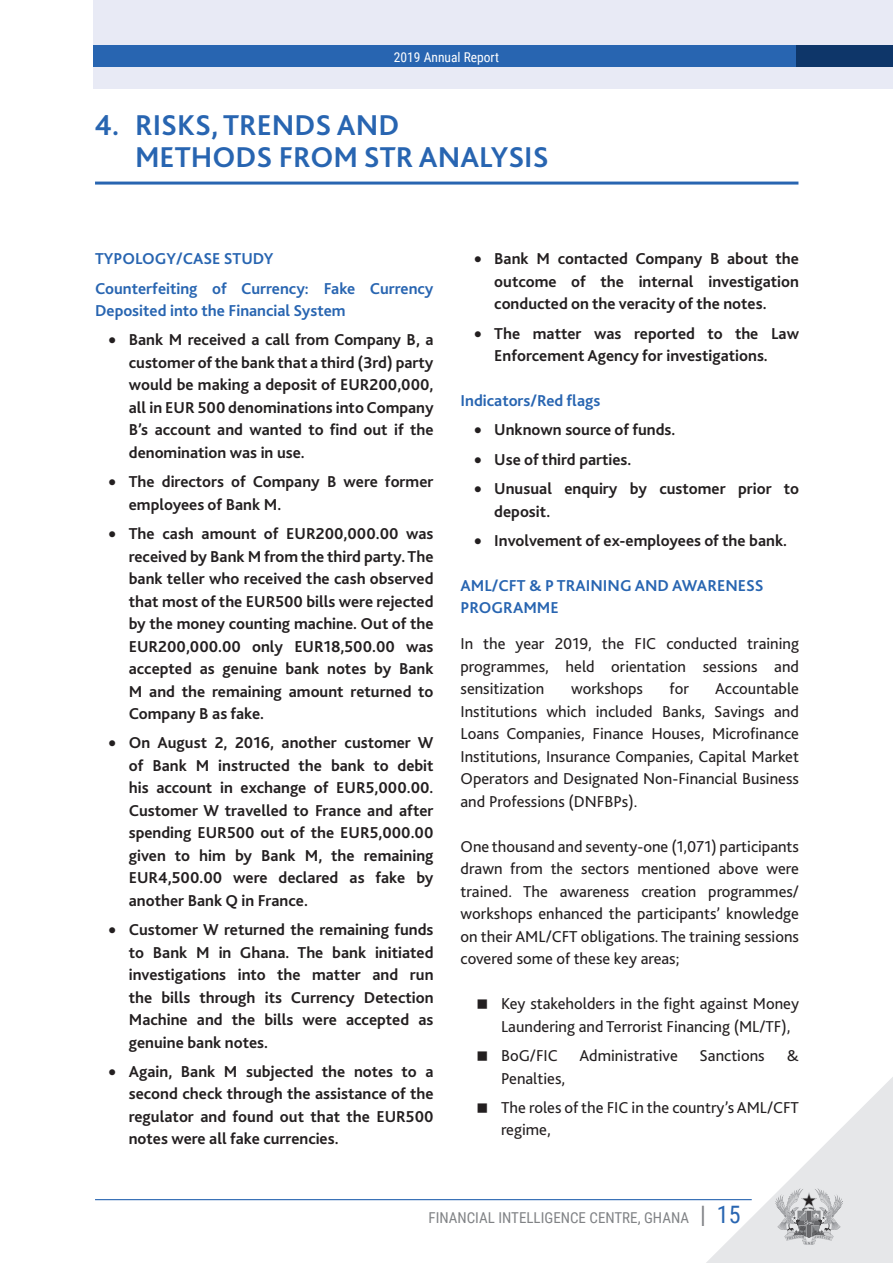
<style>
.page{position:relative;width:893px;height:1263px;background:#fff}
.page>*{position:absolute;margin:0;border:0;box-sizing:border-box;transform-origin:0 0}
.t1{font:700 30px "Bliss 2";color:#2865b1}
.t2{font:700 16.5px/22.5px "Bliss 2";color:#231f20;text-align:justify}
.t3{font:16.5px/22.5px "Bliss 2";color:#231f20;text-align:justify}
.Normal__Web{font:700 16.5px/22.5px "Bliss 2";color:#2865b1}
.heading_2{font:700 16.5px "Bliss 2";color:#2865b1}
.t4{font:15px "Roboto Condensed";color:#808285}
.t5{font:13.5px "Roboto Condensed";color:#fff}
.s1{font-size:24px}
.s2{font-size:24px;color:#2865b1}
</style>
<div class="page">
<div style="left:93px;top:0;width:800px;height:88px;background:#e8eaf5"></div>
<div style="left:795px;top:45px;width:98px;height:22px;background:#0e3669"></div>
<div style="left:93px;top:45px;width:702px;height:22px;background:#2865b1"></div>
<svg style="left:698px;top:1077px;width:195px;height:186px"></svg>
<img style="left:776px;top:1188px;width:66px;height:56px">
<hr style="left:95px;top:1199px;width:657px;height:1px;background:#2865b1">
<hr style="left:95px;top:182px;width:703px;height:3px;background:#2865b1">
<p class="t5" style="left:394px;top:48px;width:107px">2019 Annual Report</p>
<p class="t1" style="left:94px;top:106px;width:306px">4. RISKS, TRENDS AND</p>
<p class="t1" style="left:135px;top:138px;width:415px">METHODS FROM STR ANALYSIS</p>
<p class="heading_2" style="left:95px;top:249px;width:180px">TYPOLOGY/CASE STUDY</p>
<p class="Normal__Web" style="left:95px;top:277px;width:340px">Counterfeiting of Currency: Fake Currency<br>Deposited into the Financial System</p>
<p class="t2" style="left:129px;top:328px;width:306px;text-indent:-20px">• Bank M received a call from Company B, a customer of the bank that a third (3rd) party would be making a deposit of EUR200,000, all in EUR 500 denominations into Company B’s account and wanted to find out if the denomination was in use.</p>
<p class="t2" style="left:129px;top:470px;width:306px;text-indent:-20px">• The directors of Company B were former employees of Bank M.</p>
<p class="t2" style="left:129px;top:522px;width:306px;text-indent:-20px">• The cash amount of EUR200,000.00 was received by Bank M from the third party. The bank teller who received the cash observed that most of the EUR500 bills were rejected by the money counting machine. Out of the EUR200,000.00 only EUR18,500.00 was accepted as genuine bank notes by Bank M and the remaining amount returned to Company B as fake.</p>
<p class="t2" style="left:129px;top:731px;width:306px;text-indent:-20px">• On August 2, 2016, another customer W of Bank M instructed the bank to debit his account in exchange of EUR5,000.00.<br>Customer W travelled to France and after spending EUR500 out of the EUR5,000.00 given to him by Bank M, the remaining EUR4,500.00 were declared as fake by another Bank Q in France.</p>
<p class="t2" style="left:129px;top:918px;width:306px;text-indent:-20px">• Customer W returned the remaining funds to Bank M in Ghana. The bank initiated investigations into the matter and run the bills through its Currency Detection Machine and the bills were accepted as genuine bank notes.</p>
<p class="t2" style="left:129px;top:1060px;width:306px;text-indent:-20px">• Again, Bank M subjected the notes to a second check through the assistance of the regulator and found out that the EUR500 notes were all fake currencies.</p>
<p class="t2" style="left:494px;top:247px;width:306px;text-indent:-20px">• Bank M contacted Company B about the outcome of the internal investigation conducted on the veracity of the notes.</p>
<p class="t2" style="left:494px;top:322px;width:306px;text-indent:-20px">• The matter was reported to the Law<br>Enforcement Agency for investigations.</p>
<p class="Normal__Web" style="left:460px;top:389px;width:141px">Indicators/Red flags</p>
<p class="t2" style="left:474px;top:418px;width:203px">• Unknown source of funds.</p>
<p class="t2" style="left:474px;top:448px;width:159px">• Use of third parties.</p>
<p class="t2" style="left:494px;top:477px;width:306px;text-indent:-20px">• Unusual enquiry by customer prior to deposit.</p>
<p class="t2" style="left:474px;top:529px;width:315px">• Involvement of ex-employees of the bank.</p>
<p class="Normal__Web" style="left:460px;top:574px;width:305px">AML/CFT &amp; P TRAINING AND AWARENESS<br>PROGRAMME</p>
<p class="t3" style="left:460px;top:632px;width:340px">In the year 2019, the FIC conducted training programmes, held orientation sessions and sensitization</p>
<p class="t3" style="left:460px;top:677px;width:340px;text-indent:255px">Accountable Institutions which included Banks, Savings and Loans Companies, Finance Houses, Microfinance Institutions, Insurance Companies, Capital Market Operators and Designated Non-Financial Business and Professions (DNFBPs).</p>
<p class="t3" style="left:460px;top:835px;width:340px">One thousand and seventy-one (1,071) participants drawn from the sectors mentioned above were trained. The awareness creation programmes/ workshops enhanced the participants’ knowledge on their AML/CFT obligations. The training sessions covered some of these key areas;</p>
<p class="t3" style="left:501px;top:992px;width:299px">Key stakeholders in the fight against Money<br>Laundering and Terrorist Financing (ML/TF),</p>
<p class="t3" style="left:501px;top:1044px;width:58px">BoG/FIC</p>
<p class="t3" style="left:579px;top:1044px;width:100px">Administrative</p>
<p class="t3" style="left:700px;top:1044px;width:67px">Sanctions</p>
<p class="t3" style="left:787px;top:1044px;width:14px">&amp;</p>
<p class="t3" style="left:501px;top:1066px;width:66px">Penalties,</p>
<p class="t3" style="left:501px;top:1096px;width:299px">The roles of the FIC in the country’s AML/CFT regime,</p>
<p class="t3" style="left:571px;top:677px;width:73px">workshops</p>
<p class="t3" style="left:669px;top:677px;width:21px">for</p>
<p class="t4" style="left:428px;top:1207px;width:314px">FINANCIAL INTELLIGENCE CENTRE, GHANA <span class="s1">|</span> <span class="s2">15</span></p>
</div>
